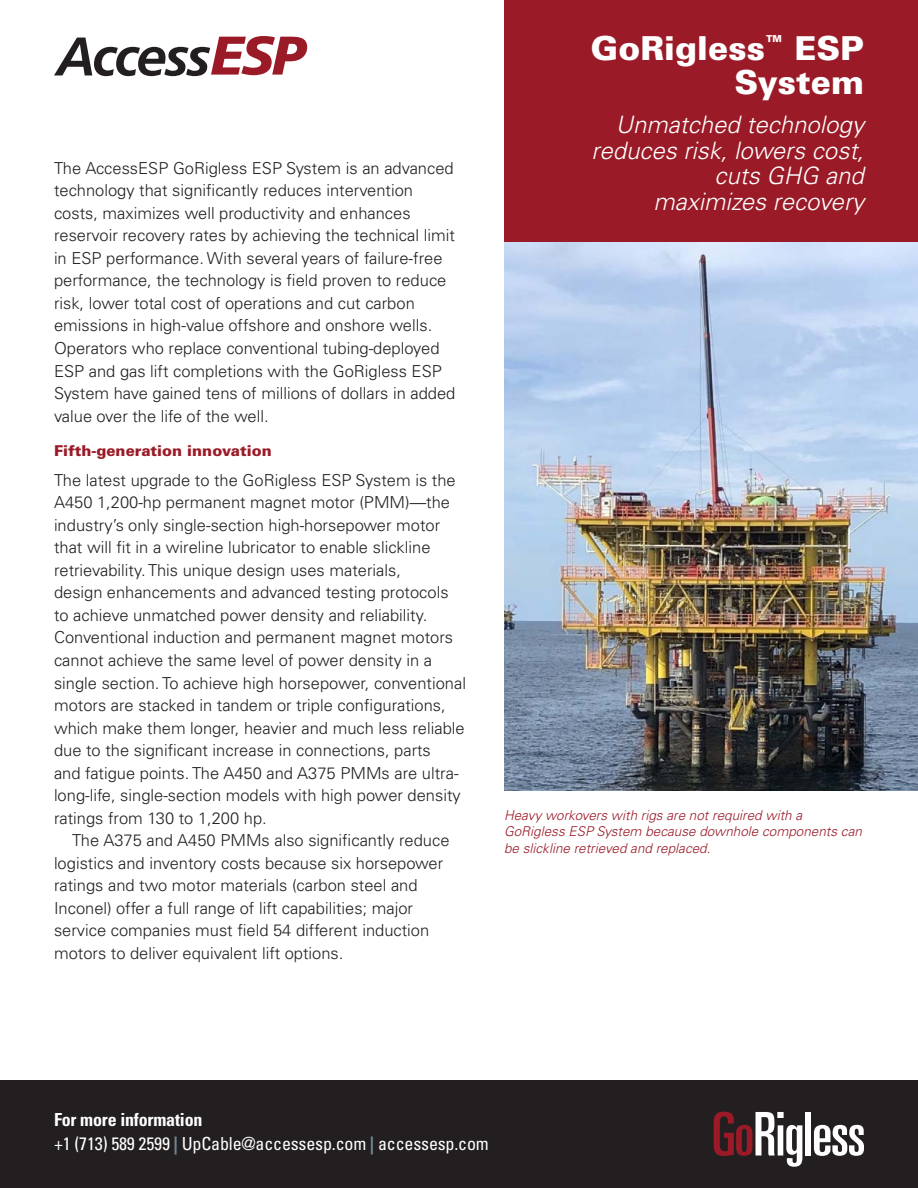
<style>
.page{position:relative;width:918px;height:1188px;background:#fff}
.page>*{position:absolute;margin:0;border:0;box-sizing:border-box;transform-origin:0 0}
.t1{font:900 33px/34.5px "Univers LT Pro 75";color:#fff;text-align:right}
.t2{font:italic 300 24px/25.5px "Univers LT Pro 45";color:#fff;text-align:right}
.t3{font:condensed 18px/24px "Univers LT Std";letter-spacing:-.01em;color:#fff}
.Body_Text_No{font:300 16.5px/22.5px "Univers LT Pro 45";color:#231f20}
.Body_Text_w{font:300 16.5px/22.5px "Univers LT Pro 45";color:#231f20}
.Subhead_10_13__8_5{font:900 15px "Univers LT Pro 75";color:#9a1b27}
.t4{font:italic 300 13.5px/16.5px "Univers LT Pro 45";color:#9a1b27}
.s1{font-weight:700}
.s2{font-weight:700;color:#718692}
</style>
<div class="page">
<div style="left:0;top:1080px;width:918px;height:108px;background:#231f20"></div>
<div style="left:805px;top:1112px;width:6px;height:44px;background:#fff"></div>
<svg style="left:814px;top:1125px;width:50px;height:31px"></svg>
<svg style="left:714px;top:1112px;width:88px;height:55px"></svg>
<svg style="left:54px;top:36px;width:253px;height:40px"></svg>
<img style="left:504px;top:242px;width:414px;height:549px">
<div style="left:504px;top:0;width:414px;height:242px;background:#9a1b27"></div>
<p class="Body_Text_No" style="left:54px;top:157px;width:403px">The AccessESP GoRigless ESP System is an advanced technology that significantly reduces intervention costs, maximizes well productivity and enhances reservoir recovery rates by achieving the technical limit in ESP performance. With several years of failure-free performance, the technology is field proven to reduce risk, lower total cost of operations and cut carbon emissions in high-value offshore and onshore wells.<br>Operators who replace conventional tubing-deployed ESP and gas lift completions with the GoRigless ESP System have gained tens of millions of dollars in added value over the life of the well.</p>
<p class="Subhead_10_13__8_5" style="left:54px;top:441px;width:219px">Fifth-generation innovation</p>
<p class="Body_Text_No" style="left:54px;top:469px;width:414px">The latest upgrade to the GoRigless ESP System is the A450 1,200-hp permanent magnet motor (PMM)—the industry’s only single-section high-horsepower motor that will fit in a wireline lubricator to enable slickline retrievability. This unique design uses materials,<br>design enhancements and advanced testing protocols to achieve unmatched power density and reliability.<br>Conventional induction and permanent magnet motors cannot achieve the same level of power density in a single section. To achieve high horsepower, conventional motors are stacked in tandem or triple configurations, which make them longer, heavier and much less reliable due to the significant increase in connections, parts<br>and fatigue points. The A450 and A375 PMMs are ultra&shy;long-life, single-section models with high power density ratings from 130 to 1,200 hp.</p>
<p class="Body_Text_w" style="left:54px;top:829px;width:397px;text-indent:18px">The A375 and A450 PMMs also significantly reduce logistics and inventory costs because six horsepower ratings and two motor materials (carbon steel and Inconel) offer a full range of lift capabilities; major service companies must field 54 different induction motors to deliver equivalent lift options.</p>
<p class="t1" style="left:591px;top:30px;width:275px">GoRigless<sup>™</sup> ESP<br>System</p>
<p class="t2" style="left:592px;top:112px;width:274px">Unmatched technology reduces risk, lowers cost, cuts GHG and<br>maximizes recovery</p>
<p class="t4" style="left:504px;top:807px;width:359px">Heavy workovers with rigs are not required with a<br>GoRigless ESP System because downhole components can be slickline retrieved and replaced.</p>
<p class="t3" style="left:54px;top:1107px;width:436px"><span class="s1">For more information<br></span>+1 (713) 589 2599 <span class="s2">|</span> UpCable@accessesp.com <span class="s2">|</span> accessesp.com</p>
</div>
